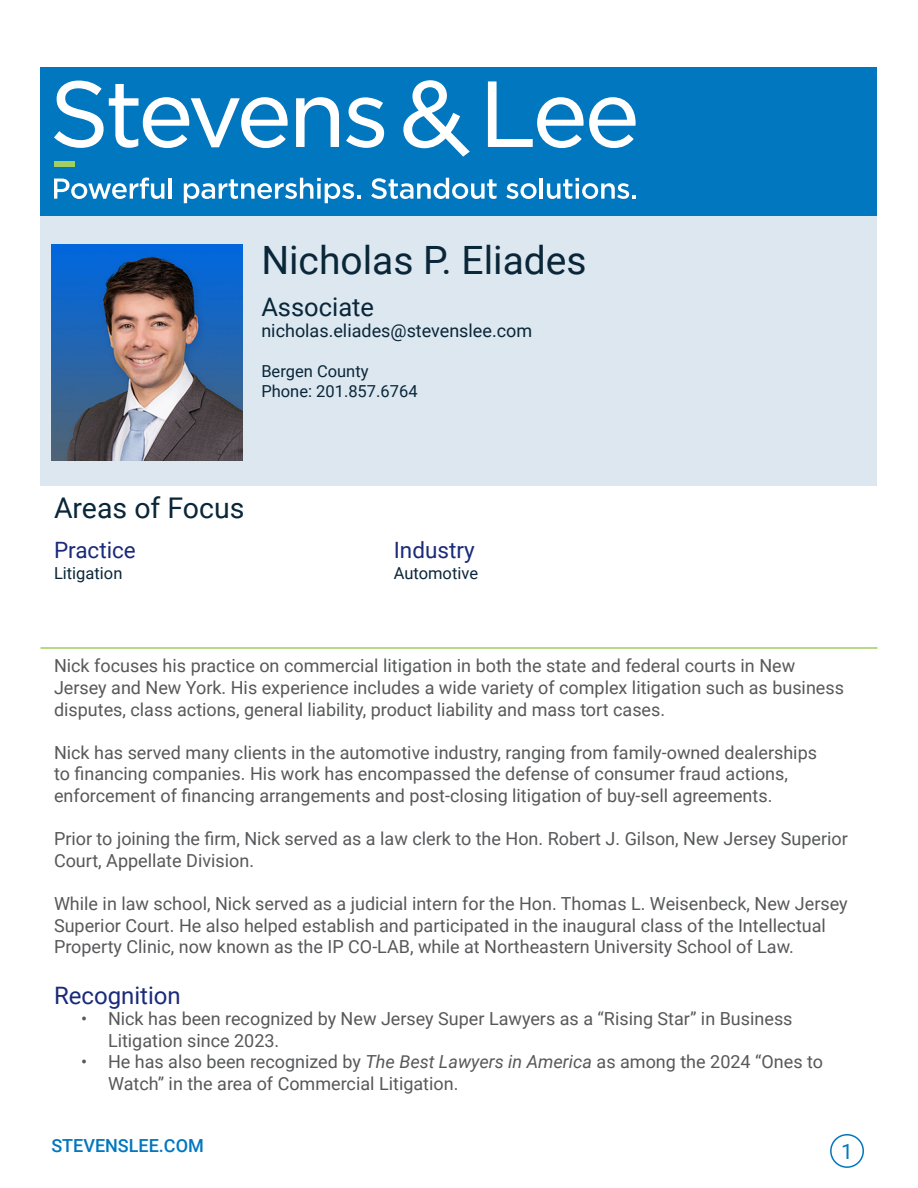
<style>
.page{position:relative;width:918px;height:1188px;background:#fff}
.page>*{position:absolute;margin:0;border:0;box-sizing:border-box;transform-origin:0 0}
.t1{font:39px "Roboto";color:#0a2639}
.t2{font:28.5px "Roboto";color:#0a2639}
.t3{font:25.5px "Roboto";color:#0a2639}
.t4{font:24px "Roboto";color:#1a2a7a}
.t5{font:22.5px "Roboto";color:#1a2a7a}
.t6{font:21px "Roboto";color:#0077bf}
.t7{font:18px/21.6px "Roboto";color:#57585a}
.t8{font:18px "Roboto";color:#0a2639}
.t9{font:500 18px "Roboto";color:#0077bf}
.t10{font:16.5px/19.8px "Roboto";color:#0a2639}
.s1{font-style:italic}
</style>
<div class="page">
<div style="left:830px;top:1134px;width:34px;height:34px;border:2px solid #0077bf;border-radius:50%"></div>
<div style="left:40px;top:68px;width:838px;height:148px;background:#0077bf"></div>
<svg style="left:54px;top:81px;width:234px;height:67px"></svg>
<svg style="left:296px;top:97px;width:43px;height:50px"></svg>
<svg style="left:346px;top:97px;width:38px;height:51px"></svg>
<svg style="left:488px;top:81px;width:148px;height:67px"></svg>
<svg style="left:403px;top:80px;width:67px;height:77px"></svg>
<svg style="left:54px;top:178px;width:110px;height:21px"></svg>
<hr style="left:168px;top:178px;width:4px;height:21px;background:#fff">
<svg style="left:184px;top:178px;width:176px;height:25px"></svg>
<svg style="left:371px;top:178px;width:126px;height:21px"></svg>
<svg style="left:506px;top:183px;width:31px;height:16px"></svg>
<hr style="left:540px;top:178px;width:3px;height:21px;background:#fff">
<svg style="left:547px;top:178px;width:89px;height:21px"></svg>
<div style="left:40px;top:216px;width:838px;height:270px;background:#dce7ef"></div>
<div style="left:54px;top:161px;width:21px;height:5px;background:#a2cf5f"></div>
<hr style="left:40px;top:647px;width:838px;height:2px;background:#a2cf5f">
<img style="left:52px;top:244px;width:191px;height:216px">
<p class="t1" style="left:261px;top:233px;width:327px">Nicholas P. Eliades</p>
<p class="t3" style="left:261px;top:289px;width:114px">Associate</p>
<p class="t8" style="left:261px;top:318px;width:272px">nicholas.eliades@stevenslee.com</p>
<p class="t10" style="left:261px;top:361px;width:158px">Bergen County<br>Phone: 201.857.6764</p>
<p class="t2" style="left:54px;top:488px;width:192px">Areas of Focus</p>
<p class="t5" style="left:54px;top:535px;width:83px">Practice</p>
<p class="t5" style="left:394px;top:535px;width:83px">Industry</p>
<p class="t10" style="left:54px;top:563px;width:70px">Litigation</p>
<p class="t10" style="left:394px;top:563px;width:86px">Automotive</p>
<p class="t7" style="left:54px;top:654px;width:792px">Nick focuses his practice on commercial litigation in both the state and federal courts in New<br>Jersey and New York. His experience includes a wide variety of complex litigation such as business disputes, class actions, general liability, product liability and mass tort cases.</p>
<p class="t7" style="left:54px;top:741px;width:765px">Nick has served many clients in the automotive industry, ranging from family-owned dealerships to financing companies. His work has encompassed the defense of consumer fraud actions, enforcement of financing arrangements and post-closing litigation of buy-sell agreements.</p>
<p class="t7" style="left:54px;top:827px;width:795px">Prior to joining the firm, Nick served as a law clerk to the Hon. Robert J. Gilson, New Jersey Superior<br>Court, Appellate Division.</p>
<p class="t7" style="left:54px;top:892px;width:795px">While in law school, Nick served as a judicial intern for the Hon. Thomas L. Weisenbeck, New Jersey<br>Superior Court. He also helped establish and participated in the inaugural class of the Intellectual<br>Property Clinic, now known as the IP CO-LAB, while at Northeastern University School of Law.</p>
<p class="t4" style="left:54px;top:978px;width:128px">Recognition</p>
<p class="t7" style="left:108px;top:1007px;width:686px;text-indent:-27px">• Nick has been recognized by New Jersey Super Lawyers as a “Rising Star” in Business<br>Litigation since 2023.</p>
<p class="t7" style="left:108px;top:1050px;width:716px;text-indent:-27px">• He has also been recognized by <span class="s1">The Best Lawyers in America</span> as among the 2024 “Ones to<br>Watch” in the area of Commercial Litigation.</p>
<p class="t9" style="left:51px;top:1133px;width:154px">STEVENSLEE.COM</p>
<p class="t6" style="left:841px;top:1137px;width:13px">1</p>
</div>
